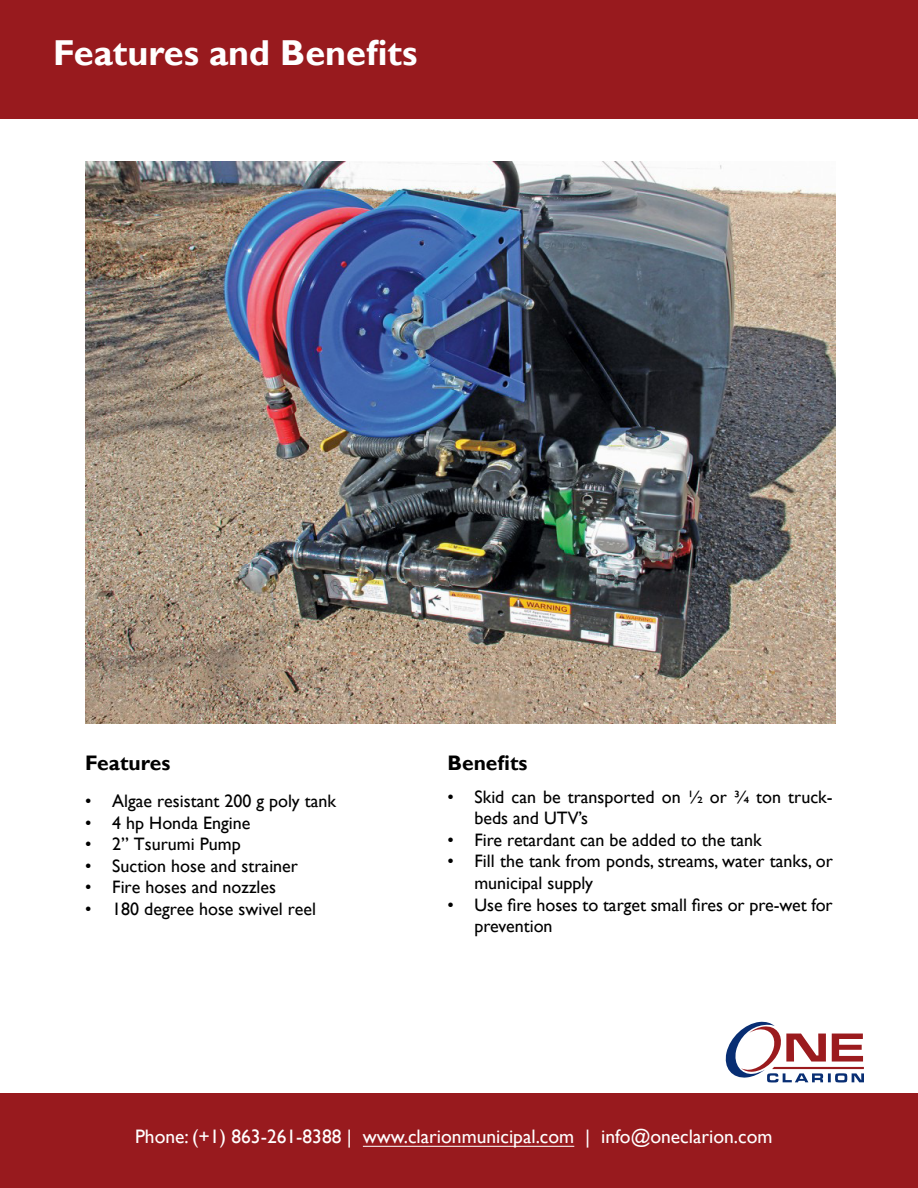
<style>
.page{position:relative;width:918px;height:1188px;background:#fff}
.page>*{position:absolute;margin:0;border:0;box-sizing:border-box;transform-origin:0 0}
.t1{font:700 36px "Gill Sans";color:#fff}
.t2{font:700 21px "Gill Sans";color:#000}
.t3{font:19.5px "Gill Sans";color:#fff}
.t4{font:18px/21.6px "Gill Sans";color:#000}
</style>
<div class="page">
<div style="left:0;top:1094px;width:918px;height:94px;background:#981a1e"></div>
<div style="left:0;top:0;width:918px;height:119px;background:#981a1e"></div>
<svg style="left:726px;top:1022px;width:138px;height:60px"></svg>
<img style="left:85px;top:161px;width:751px;height:563px">
<hr style="left:363px;top:1146px;width:211px;height:1px;background:#fff">
<p class="t1" style="left:53px;top:31px;width:366px">Features and Benefits</p>
<p class="t2" style="left:85px;top:751px;width:87px">Features</p>
<p class="t4" style="left:85px;top:790px;width:252px">• Algae resistant 200 g poly tank</p>
<p class="t4" style="left:85px;top:812px;width:167px">• 4 hp Honda Engine</p>
<p class="t4" style="left:85px;top:834px;width:157px">• 2” Tsurumi Pump</p>
<p class="t4" style="left:85px;top:855px;width:214px">• Suction hose and strainer</p>
<p class="t4" style="left:85px;top:877px;width:192px">• Fire hoses and nozzles</p>
<p class="t4" style="left:85px;top:898px;width:232px">• 180 degree hose swivel reel</p>
<p class="t2" style="left:447px;top:751px;width:82px">Benefits</p>
<p class="t4" style="left:474px;top:786px;width:360px;text-indent:-27px">• Skid can be transported on ½ or ¾ ton truck&shy;beds and UTV’s</p>
<p class="t4" style="left:447px;top:829px;width:316px">• Fire retardant can be added to the tank</p>
<p class="t4" style="left:474px;top:851px;width:360px;text-indent:-27px">• Fill the tank from ponds, streams, water tanks, or municipal supply</p>
<p class="t4" style="left:474px;top:894px;width:360px;text-indent:-27px">• Use fire hoses to target small fires or pre-wet for prevention</p>
<p class="t3" style="left:135px;top:1125px;width:639px">Phone: (+1) 863-261-8388 | www.clarionmunicipal.com | info@oneclarion.com</p>
</div>
